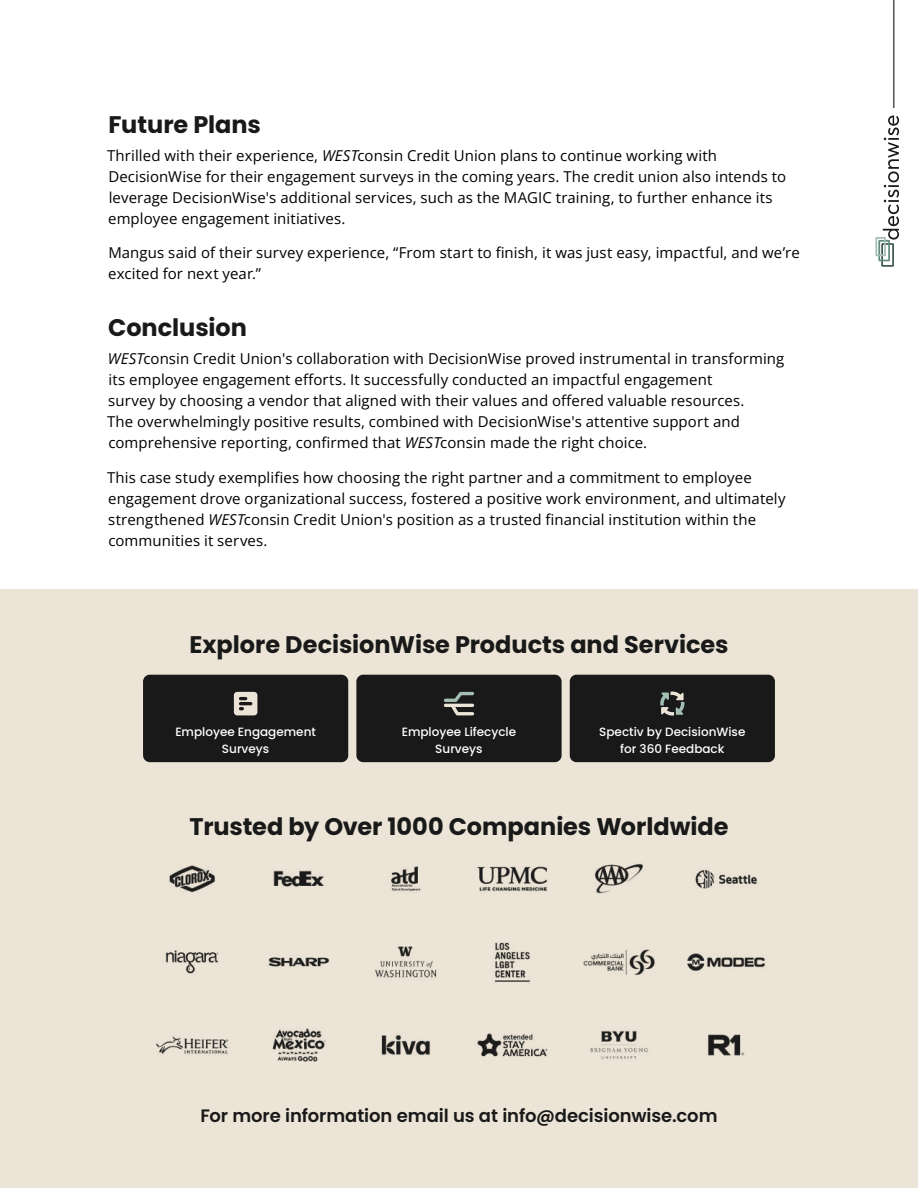
<style>
.page{position:relative;width:918px;height:1188px;background:#fff}
.page>*{position:absolute;margin:0;border:0;box-sizing:border-box;transform-origin:0 0}
.t1{font:700 24px "Poppins";letter-spacing:-.005em;color:#191919}
.t2{font:600 18px "Poppins";letter-spacing:-.005em;color:#191919}
.t3{font:15px/21px "Open Sans";letter-spacing:.005em;color:#000}
.t4{font:500 12px/16.5px "Poppins";color:#fff;text-align:center}
.s1{font-style:italic}
</style>
<div class="page">
<hr style="left:893px;top:0;width:1px;height:108px;background:#000">
<svg style="left:875px;top:116px;width:24px;height:151px"></svg>
<div style="left:0;top:590px;width:918px;height:598px;background:#ece5d7"></div>
<div style="left:143px;top:675px;width:205px;height:87px;background:#191919;border-radius:7px"></div>
<svg style="left:234px;top:692px;width:23px;height:23px"></svg>
<div style="left:356px;top:675px;width:206px;height:87px;background:#191919;border-radius:7px"></div>
<svg style="left:444px;top:692px;width:30px;height:23px"></svg>
<img style="left:156px;top:863px;width:609px;height:199px">
<div style="left:570px;top:675px;width:205px;height:87px;background:#191919;border-radius:7px"></div>
<svg style="left:660px;top:692px;width:24px;height:24px"></svg>
<h1 class="t1" style="left:108px;top:114px;width:154px">Future Plans</h1>
<p class="t3" style="left:107px;top:145px;width:681px">Thrilled with their experience, <span class="s1">WEST</span>consin Credit Union plans to continue working with DecisionWise for their engagement surveys in the coming years. The credit union also intends to leverage DecisionWise's additional services, such as the MAGIC training, to further enhance its employee engagement initiatives.</p>
<p class="t3" style="left:108px;top:242px;width:693px">Mangus said of their survey experience, “From start to finish, it was just easy, impactful, and we’re excited for next year.”</p>
<h1 class="t1" style="left:108px;top:317px;width:140px">Conclusion</h1>
<p class="t3" style="left:107px;top:348px;width:679px"><span class="s1">WEST</span>consin Credit Union's collaboration with DecisionWise proved instrumental in transforming its employee engagement efforts. It successfully conducted an impactful engagement<br>survey by choosing a vendor that aligned with their values and offered valuable resources.<br>The overwhelmingly positive results, combined with DecisionWise's attentive support and comprehensive reporting, confirmed that <span class="s1">WEST</span>consin made the right choice.</p>
<p class="t3" style="left:107px;top:466px;width:680px">This case study exemplifies how choosing the right partner and a commitment to employee engagement drove organizational success, fostered a positive work environment, and ultimately strengthened <span class="s1">WEST</span>consin Credit Union's position as a trusted financial institution within the communities it serves.</p>
<h1 class="t1" style="left:189px;top:634px;width:541px">Explore DecisionWise Products and Services</h1>
<p class="t4" style="left:175px;top:725px;width:142px">Employee Engagement<br>Surveys</p>
<p class="t4" style="left:402px;top:725px;width:116px">Employee Lifecycle<br>Surveys</p>
<p class="t4" style="left:599px;top:725px;width:148px">Spectiv by DecisionWise for 360 Feedback</p>
<h1 class="t1" style="left:189px;top:816px;width:541px">Trusted by Over 1000 Companies Worldwide</h1>
<p class="t2" style="left:200px;top:1108px;width:519px">For more information email us at info@decisionwise.com</p>
</div>
